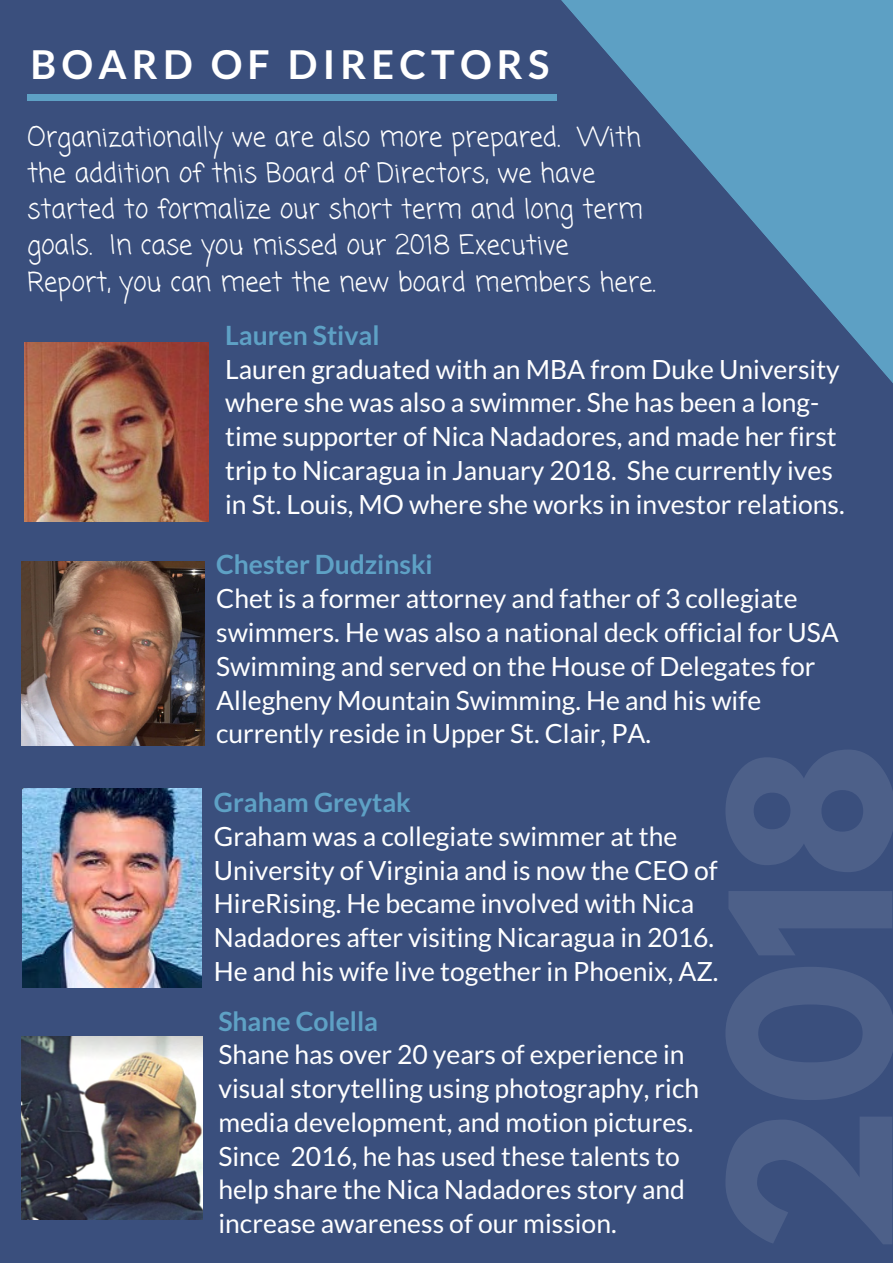
<style>
.page{position:relative;width:893px;height:1263px;background:#3a4f7d}
.page>*{position:absolute;margin:0;border:0;box-sizing:border-box;transform-origin:0 0}
.t1{font:700 39.75px "Lato";letter-spacing:.13em;color:#fff}
.t2{font:26.55px/33.8px "Lato";color:#fff}
.t3{font:26.55px/36px "Coming Soon";color:#fff}
.t4{font:700 26.55px "Lato";color:#5ea1c5}
</style>
<div class="page">
<svg style="left:561px;top:0;width:332px;height:383px"></svg>
<div style="left:27px;top:95px;width:529px;height:6px;background:#5ea1c5"></div>
<img style="left:25px;top:342px;width:183px;height:179px">
<img style="left:21px;top:562px;width:184px;height:183px">
<img style="left:23px;top:788px;width:179px;height:199px">
<img style="left:21px;top:1036px;width:182px;height:183px">
<h1 class="t1" style="left:31px;top:40px;width:520px">BOARD OF DIRECTORS</h1>
<p class="t3" style="left:27px;top:121px;width:630px">Organizationally we are also more prepared. With the addition of this Board of Directors, we have started to formalize our short term and long term goals. In case you missed our 2018 Executive Report, you can meet the new board members here.</p>
<p class="t4" style="left:225px;top:319px;width:156px">Lauren Stival</p>
<p class="t2" style="left:225px;top:351px;width:621px">Lauren graduated with an MBA from Duke University where she was also a swimmer. She has been a long&shy;time supporter of Nica Nadadores, and made her first trip to Nicaragua in January 2018. She currently ives in St. Louis, MO where she works in investor relations.</p>
<p class="t4" style="left:216px;top:548px;width:218px">Chester Dudzinski</p>
<p class="t2" style="left:216px;top:581px;width:624px">Chet is a former attorney and father of 3 collegiate swimmers. He was also a national deck official for USA Swimming and served on the House of Delegates for Allegheny Mountain Swimming. He and his wife currently reside in Upper St. Clair, PA.</p>
<p class="t4" style="left:214px;top:786px;width:198px">Graham Greytak</p>
<p class="t2" style="left:214px;top:819px;width:506px">Graham was a collegiate swimmer at the University of Virginia and is now the CEO of HireRising. He became involved with Nica Nadadores after visiting Nicaragua in 2016.<br>He and his wife live together in Phoenix, AZ.</p>
<p class="t4" style="left:218px;top:1004px;width:161px">Shane Colella</p>
<p class="t2" style="left:218px;top:1037px;width:482px">Shane has over 20 years of experience in visual storytelling using photography, rich media development, and motion pictures.<br>Since 2016, he has used these talents to help share the Nica Nadadores story and increase awareness of our mission.</p>
</div>
